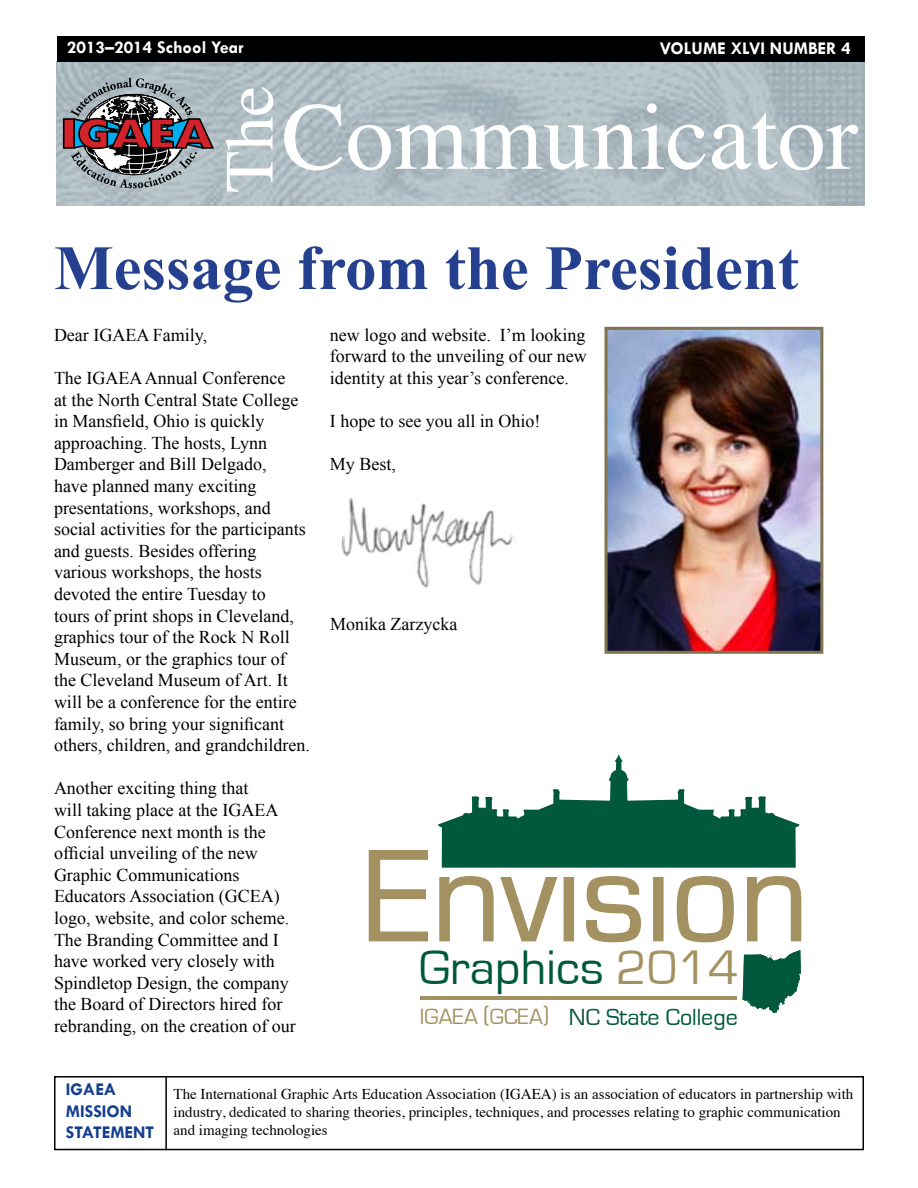
<style>
.page{position:relative;width:918px;height:1188px;background:#fff}
.page>*{position:absolute;margin:0;border:0;box-sizing:border-box;transform-origin:0 0}
.t1{font:135.3px "Eurostile";color:#a39161}
.t2{font:96px "Times";color:#fff}
.t3{font:69px "Times";color:#fff}
.t4{font:700 63px "Times New Roman";color:#25408f}
.t5{font:49.95px "Eurostile";color:#00583d}
.t6{font:24.15px "Eurostile";color:#00583d}
.t7{font:18px/21.6px "Times New Roman";color:#000}
.t8{font:700 18px "Tw Cen";color:#fff}
.t9{font:700 18px/21.6px "Tw Cen";color:#143e8e}
.t10{font:15px/18px "Times";color:#000}
.s1{color:#a39161}
.s2{font-size:22.8px;color:#a39161}
.s3{color:#0e553f}
</style>
<div class="page">
<img style="left:57px;top:62px;width:808px;height:144px">
<div style="left:57px;top:36px;width:808px;height:26px;background:#000"></div>
<svg style="left:63px;top:78px;width:151px;height:110px;background:#857f86"></svg>
<div style="left:54px;top:1076px;width:810px;height:74px;border:2px solid #000"></div>
<hr style="left:165px;top:1077px;width:2px;height:73px;background:#000">
<img style="left:341px;top:498px;width:172px;height:89px">
<img style="left:608px;top:331px;width:211px;height:319px">
<div style="left:604px;top:327px;width:219px;height:327px;border:3px solid #817551"></div>
<svg style="left:743px;top:950px;width:58px;height:63px"></svg>
<svg style="left:368px;top:850px;width:60px;height:92px"></svg>
<svg style="left:438px;top:754px;width:364px;height:189px"></svg>
<hr style="left:421px;top:996px;width:316px;height:4px;background:#a39161">
<p class="t8" style="left:67px;top:36px;width:178px">2013–2014 School Year</p>
<p class="t8" style="left:660px;top:37px;width:193px">VOLUME XLVI NUMBER 4</p>
<h3 class="t3" style="left:185px;top:193px;width:109px;rotate:-90deg">The</h3>
<h2 class="t2" style="left:282px;top:47px;width:577px">Communicator</h2>
<h3 class="t4" style="left:54px;top:224px;width:746px">Message from the President</h3>
<p class="t7" style="left:54px;top:324px;width:155px">Dear IGAEA Family,</p>
<p class="t7" style="left:54px;top:367px;width:257px">The IGAEA Annual Conference<br>at the North Central State College in Mansfield, Ohio is quickly approaching. The hosts, Lynn<br>Damberger and Bill Delgado,<br>have planned many exciting presentations, workshops, and social activities for the participants and guests. Besides offering various workshops, the hosts devoted the entire Tuesday to<br>tours of print shops in Cleveland, graphics tour of the Rock N Roll<br>Museum, or the graphics tour of the Cleveland Museum of Art. It will be a conference for the entire family, so bring your significant others, children, and grandchildren.</p>
<p class="t7" style="left:54px;top:777px;width:243px">Another exciting thing that<br>will taking place at the IGAEA<br>Conference next month is the official unveiling of the new<br>Graphic Communications<br>Educators Association (GCEA) logo, website, and color scheme.<br>The Branding Committee and I have worked very closely with<br>Spindletop Design, the company the Board of Directors hired for rebranding, on the creation of our</p>
<p class="t7" style="left:330px;top:324px;width:258px;text-align:justify">new logo and website. I’m looking forward to the unveiling of our new identity at this year’s conference.</p>
<p class="t7" style="left:330px;top:410px;width:212px">I hope to see you all in Ohio!</p>
<p class="t7" style="left:330px;top:453px;width:68px">My Best,</p>
<p class="t7" style="left:330px;top:613px;width:129px">Monika Zarzycka</p>
<h1 class="t1" style="left:364px;top:823px;width:446px">Envision</h1>
<h3 class="t5" style="left:419px;top:941px;width:321px">Graphics <span class="s1">2014</span></h3>
<h3 class="t6" style="left:420px;top:1004px;width:319px"><span class="s2">IGAEA (GCEA)</span> <span class="s3">NC</span> State College</h3>
<p class="t9" style="left:66px;top:1078px;width:90px">IGAEA<br>MISSION<br>STATEMENT</p>
<p class="t10" style="left:174px;top:1083px;width:681px">The International Graphic Arts Education Association (IGAEA) is an association of educators in partnership with industry, dedicated to sharing theories, principles, techniques, and processes relating to graphic communication and imaging technologies</p>
</div>
